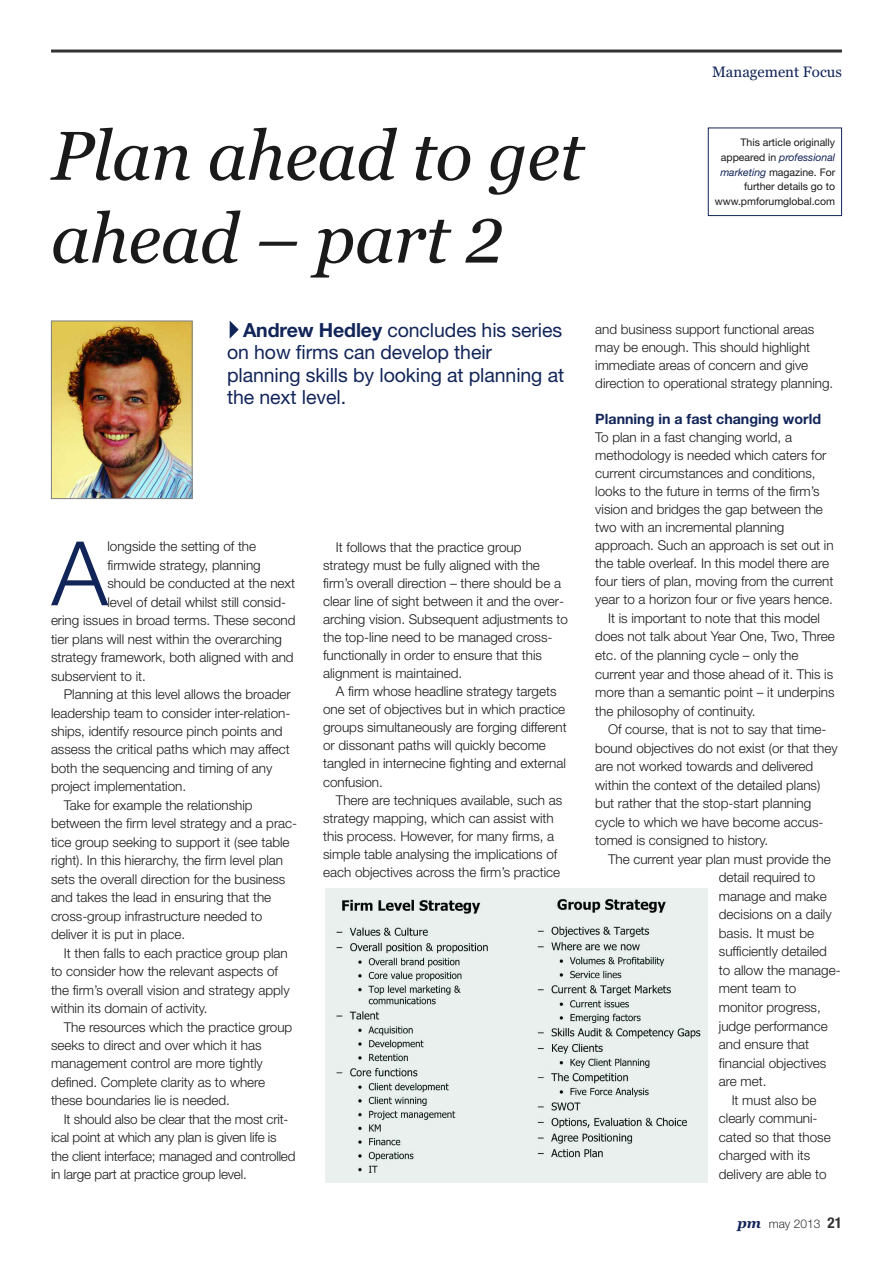
<style>
.page{position:relative;width:893px;height:1263px;background:#fff}
.page>*{position:absolute;margin:0;border:0;box-sizing:border-box;transform-origin:0 0}
.t1{font:300 89.1px "Helvetica Neue";color:#122559}
.t2{font:italic 69px/82.8px "Georgia";letter-spacing:-.005em;color:#1a1a1a}
.t3{font:19.5px/22.5px "Helvetica Neue";letter-spacing:-.005em;color:#122559}
.t4{font:15px "Georgia";color:#122559}
.t5{font:700 14.25px "Helvetica Neue";color:#122559}
.t6{font:300 13.5px/18px "Helvetica Neue";letter-spacing:-.005em;color:#1a1a1a}
.t7{font:300 12px "Helvetica Neue";color:#333}
.t8{font:10.5px/14.7px "Helvetica Neue";letter-spacing:-.005em;color:#1a1a1a;text-align:right}
.s1{font-style:italic;color:#122559}
.s2{font-weight:700}
.s3{font-family:"Georgia";font-weight:700;font-style:italic;font-size:14.25px;color:#122559}
.s4{font-weight:700;font-stretch:condensed;font-size:15px}
</style>
<div class="page">
<hr style="left:51px;top:50px;width:791px;height:3px;background:#333">
<svg style="left:230px;top:321px;width:9px;height:18px"></svg>
<img style="left:53px;top:323px;width:138px;height:174px">
<div style="left:51px;top:321px;width:142px;height:178px;border:1px solid #808080"></div>
<img style="left:325px;top:889px;width:383px;height:293px">
<div style="left:708px;top:128px;width:134px;height:88px;border:1px solid #122559"></div>
<h2 class="t2" style="left:51px;top:115px;width:534px">Plan ahead to get ahead – part 2</h2>
<p class="t4" style="left:712px;top:63px;width:131px">Management Focus</p>
<p class="t8" style="left:715px;top:135px;width:122px">This article originally appeared in <span class="s1">professional marketing</span> magazine. For further details go to www.pmforumglobal.com</p>
<h3 class="t3" style="left:227px;top:318px;width:339px;text-indent:16px"><span class="s2">Andrew Hedley</span> concludes his series on how firms can develop their planning skills by looking at planning at the next level.</h3>
<p class="t6" style="left:595px;top:320px;width:239px">and business support functional areas may be enough. This should highlight immediate areas of concern and give direction to operational strategy planning.</p>
<p class="t5" style="left:595px;top:410px;width:227px">Planning in a fast changing world</p>
<p class="t6" style="left:595px;top:428px;width:198px">To plan in a fast changing world, a</p>
<p class="t6" style="left:595px;top:446px;width:233px">methodology is needed which caters for</p>
<p class="t6" style="left:595px;top:464px;width:222px">current circumstances and conditions,</p>
<p class="t6" style="left:595px;top:482px;width:226px">looks to the future in terms of the firm’s</p>
<p class="t6" style="left:595px;top:500px;width:229px">vision and bridges the gap between the</p>
<p class="t6" style="left:595px;top:518px;width:191px">two with an incremental planning</p>
<p class="t6" style="left:595px;top:536px;width:240px">approach. Such an approach is set out in</p>
<p class="t6" style="left:595px;top:554px;width:235px">the table overleaf. In this model there are</p>
<p class="t6" style="left:595px;top:572px;width:240px">four tiers of plan, moving from the current</p>
<p class="t6" style="left:595px;top:590px;width:239px">year to a horizon four or five years hence.</p>
<p class="t6" style="left:608px;top:609px;width:213px">It is important to note that this model</p>
<p class="t6" style="left:595px;top:627px;width:241px">does not talk about Year One, Two, Three</p>
<p class="t6" style="left:595px;top:646px;width:205px">etc. of the planning cycle – only the</p>
<p class="t6" style="left:595px;top:664px;width:239px">current year and those ahead of it. This is</p>
<p class="t6" style="left:595px;top:683px;width:241px">more than a semantic point – it underpins</p>
<p class="t6" style="left:595px;top:701px;width:162px">the philosophy of continuity.</p>
<p class="t6" style="left:608px;top:720px;width:220px">Of course, that is not to say that time-</p>
<p class="t6" style="left:595px;top:738px;width:244px">bound objectives do not exist (or that they</p>
<p class="t6" style="left:595px;top:757px;width:219px">are not worked towards and delivered</p>
<p class="t6" style="left:595px;top:776px;width:226px">within the context of the detailed plans)</p>
<p class="t6" style="left:595px;top:794px;width:217px">but rather that the stop-start planning</p>
<p class="t6" style="left:595px;top:813px;width:230px">cycle to which we have become accus-</p>
<p class="t6" style="left:595px;top:831px;width:174px">tomed is consigned to history.</p>
<p class="t6" style="left:608px;top:850px;width:224px">The current year plan must provide the</p>
<p class="t6" style="left:719px;top:868px;width:98px">detail required to</p>
<p class="t6" style="left:719px;top:887px;width:109px">manage and make</p>
<p class="t6" style="left:719px;top:905px;width:114px">decisions on a daily</p>
<p class="t6" style="left:719px;top:924px;width:97px">basis. It must be</p>
<p class="t6" style="left:719px;top:942px;width:109px">sufficiently detailed</p>
<p class="t6" style="left:719px;top:961px;width:123px">to allow the manage-</p>
<p class="t6" style="left:719px;top:979px;width:79px">ment team to</p>
<p class="t6" style="left:719px;top:998px;width:103px">monitor progress,</p>
<p class="t6" style="left:719px;top:1016px;width:110px">judge performance</p>
<p class="t6" style="left:719px;top:1035px;width:92px">and ensure that</p>
<p class="t6" style="left:719px;top:1053px;width:109px">financial objectives</p>
<p class="t6" style="left:719px;top:1072px;width:49px">are met.</p>
<p class="t6" style="left:732px;top:1090px;width:86px">It must also be</p>
<p class="t6" style="left:719px;top:1109px;width:100px">clearly communi-</p>
<p class="t6" style="left:719px;top:1127px;width:113px">cated so that those</p>
<p class="t6" style="left:719px;top:1146px;width:93px">charged with its</p>
<p class="t6" style="left:719px;top:1165px;width:109px">delivery are able to</p>
<h1 class="t1" style="left:52px;top:519px;width:58px">A</h1>
<p class="t6" style="left:107px;top:537px;width:150px">longside the setting of the</p>
<p class="t6" style="left:323px;top:538px;width:246px;text-indent:13px">It follows that the practice group strategy must be fully aligned with the firm’s overall direction – there should be a clear line of sight between it and the over&shy;arching vision. Subsequent adjustments to the top-line need to be managed cross&shy;functionally in order to ensure that this alignment is maintained.</p>
<p class="t6" style="left:323px;top:682px;width:245px;text-indent:13px">A firm whose headline strategy targets one set of objectives but in which practice groups simultaneously are forging different or dissonant paths will quickly become tangled in internecine fighting and external confusion.</p>
<p class="t6" style="left:323px;top:790px;width:241px;text-indent:13px">There are techniques available, such as strategy mapping, which can assist with this process. However, for many firms, a simple table analysing the implications of each objectives across the firm’s practice</p>
<p class="t6" style="left:107px;top:556px;width:155px">firmwide strategy, planning</p>
<p class="t6" style="left:107px;top:574px;width:189px">should be conducted at the next</p>
<p class="t6" style="left:107px;top:593px;width:180px">level of detail whilst still consid-</p>
<p class="t6" style="left:51px;top:611px;width:246px">ering issues in broad terms. These second</p>
<p class="t6" style="left:51px;top:629px;width:233px">tier plans will nest within the overarching</p>
<p class="t6" style="left:51px;top:648px;width:244px">strategy framework, both aligned with and</p>
<p class="t6" style="left:51px;top:666px;width:96px">subservient to it.</p>
<p class="t6" style="left:64px;top:685px;width:228px">Planning at this level allows the broader</p>
<p class="t6" style="left:51px;top:703px;width:241px">leadership team to consider inter-relation-</p>
<p class="t6" style="left:51px;top:722px;width:233px">ships, identify resource pinch points and</p>
<p class="t6" style="left:51px;top:740px;width:240px">assess the critical paths which may affect</p>
<p class="t6" style="left:51px;top:759px;width:223px">both the sequencing and timing of any</p>
<p class="t6" style="left:51px;top:777px;width:137px">project implementation.</p>
<p class="t6" style="left:64px;top:796px;width:190px">Take for example the relationship</p>
<p class="t6" style="left:51px;top:814px;width:248px">between the firm level strategy and a prac-</p>
<p class="t6" style="left:51px;top:833px;width:240px">tice group seeking to support it (see table</p>
<p class="t6" style="left:51px;top:851px;width:234px">right). In this hierarchy, the firm level plan</p>
<p class="t6" style="left:51px;top:870px;width:236px">sets the overall direction for the business</p>
<p class="t6" style="left:51px;top:888px;width:222px">and takes the lead in ensuring that the</p>
<p class="t6" style="left:51px;top:906px;width:213px">cross-group infrastructure needed to</p>
<p class="t6" style="left:51px;top:925px;width:136px">deliver it is put in place.</p>
<p class="t6" style="left:64px;top:943px;width:225px">It then falls to each practice group plan</p>
<p class="t6" style="left:51px;top:962px;width:229px">to consider how the relevant aspects of</p>
<p class="t6" style="left:51px;top:980px;width:240px">the firm’s overall vision and strategy apply</p>
<p class="t6" style="left:51px;top:999px;width:158px">within its domain of activity.</p>
<p class="t6" style="left:64px;top:1017px;width:230px">The resources which the practice group</p>
<p class="t6" style="left:51px;top:1036px;width:212px">seeks to direct and over which it has</p>
<p class="t6" style="left:51px;top:1054px;width:213px">management control are more tightly</p>
<p class="t6" style="left:51px;top:1073px;width:216px">defined. Complete clarity as to where</p>
<p class="t6" style="left:51px;top:1091px;width:180px">these boundaries lie is needed.</p>
<p class="t6" style="left:64px;top:1110px;width:226px">It should also be clear that the most crit-</p>
<p class="t6" style="left:51px;top:1128px;width:227px">ical point at which any plan is given life is</p>
<p class="t6" style="left:51px;top:1147px;width:246px">the client interface; managed and controlled</p>
<p class="t6" style="left:51px;top:1165px;width:197px">in large part at practice group level.</p>
<p class="t7" style="left:737px;top:1216px;width:106px"><span class="s3">pm</span> may 2013 <span class="s4">21</span></p>
</div>
